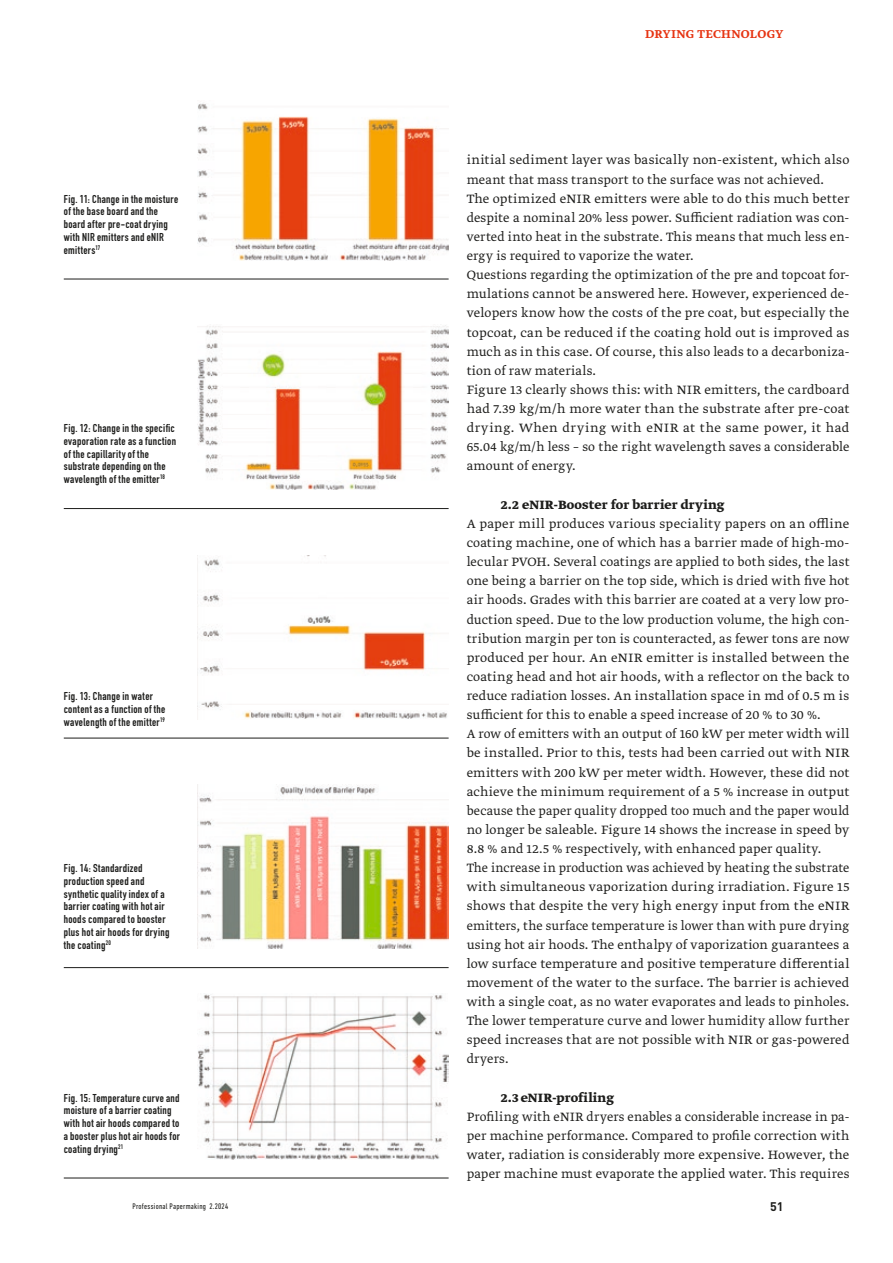
<style>
.page{position:relative;width:893px;height:1263px;background:#fff}
.page>*{position:absolute;margin:0;border:0;box-sizing:border-box;transform-origin:0 0}
.t1{font:300 14.25px/19.2px "Greta Text Std";letter-spacing:.015em;color:#1d1d1b}
.t2{font:700 14.25px "Greta Text Std";letter-spacing:.01em;color:#1d1d1b}
.t3{font:500 13.5px "Greta Text Std";letter-spacing:.025em;color:#e63412}
.t4{font:700 12.3px "DIN Pro";color:#1d1d1b}
.t5{font:700 11.25px/12.8px "DIN Condensed";letter-spacing:.025em;color:#1d1d1b}
.t6{font:condensed 8.25px "DIN Next LT Pro";letter-spacing:.03em;color:#1d1d1b}
</style>
<div class="page">
<img style="left:198px;top:103px;width:251px;height:157px">
<img style="left:200px;top:555px;width:247px;height:164px">
<img style="left:198px;top:325px;width:251px;height:165px">
<img style="left:198px;top:784px;width:251px;height:165px">
<img style="left:198px;top:994px;width:251px;height:165px">
<hr style="left:64px;top:279px;width:385px;height:1px;background:#1d1d1b">
<hr style="left:64px;top:738px;width:385px;height:1px;background:#1d1d1b">
<hr style="left:64px;top:508px;width:385px;height:1px;background:#1d1d1b">
<hr style="left:64px;top:967px;width:385px;height:1px;background:#1d1d1b">
<hr style="left:64px;top:1178px;width:385px;height:1px;background:#1d1d1b">
<p class="t5" style="left:64px;top:192px;width:116px">Fig. 11: Change in the moisture of the base board and the board after pre-coat drying with NIR emitters and eNIR emitters<sup>17</sup></p>
<p class="t5" style="left:64px;top:422px;width:114px">Fig. 12: Change in the specific evaporation rate as a function of the capillarity of the substrate depending on the wavelength of the emitter<sup>18</sup></p>
<p class="t5" style="left:64px;top:690px;width:103px">Fig. 13: Change in water content as a function of the wavelength of the emitter<sup>19</sup></p>
<p class="t5" style="left:64px;top:862px;width:107px">Fig. 14: Standardized production speed and synthetic quality index of a barrier coating with hot air hoods compared to booster plus hot air hoods for drying the coating<sup>20</sup></p>
<p class="t5" style="left:64px;top:1091px;width:118px">Fig. 15: Temperature curve and moisture of a barrier coating with hot air hoods compared to a booster plus hot air hoods for coating drying<sup>21</sup></p>
<p class="t3" style="left:645px;top:26px;width:140px">DRYING TECHNOLOGY</p>
<p class="t1" style="left:467px;top:151px;width:384px">initial sediment layer was basically non-existent, which also meant that mass transport to the surface was not achieved.<br>The optimized eNIR emitters were able to do this much better despite a nominal 20% less power. Sufficient radiation was con&shy;verted into heat in the substrate. This means that much less en&shy;ergy is required to vaporize the water.<br>Questions regarding the optimization of the pre and topcoat for&shy;mulations cannot be answered here. However, experienced de&shy;velopers know how the costs of the pre coat, but especially the topcoat, can be reduced if the coating hold out is improved as much as in this case. Of course, this also leads to a decarboniza&shy;tion of raw materials.<br>Figure 13 clearly shows this: with NIR emitters, the cardboard had 7.39 kg/m/h more water than the substrate after pre-coat drying. When drying with eNIR at the same power, it had 65.04 kg/m/h less – so the right wavelength saves a considerable amount of energy.</p>
<p class="t2" style="left:501px;top:496px;width:225px">2.2 eNIR-Booster for barrier drying</p>
<p class="t1" style="left:467px;top:515px;width:384px">A paper mill produces various speciality papers on an offline coating machine, one of which has a barrier made of high-mo&shy;lecular PVOH. Several coatings are applied to both sides, the last one being a barrier on the top side, which is dried with five hot air hoods. Grades with this barrier are coated at a very low pro&shy;duction speed. Due to the low production volume, the high con&shy;tribution margin per ton is counteracted, as fewer tons are now produced per hour. An eNIR emitter is installed between the coating head and hot air hoods, with a reflector on the back to reduce radiation losses. An installation space in md of 0.5 m is sufficient for this to enable a speed increase of 20 % to 30 %.<br>A row of emitters with an output of 160 kW per meter width will be installed. Prior to this, tests had been carried out with NIR emitters with 200 kW per meter width. However, these did not achieve the minimum requirement of a 5 % increase in output because the paper quality dropped too much and the paper would no longer be saleable. Figure 14 shows the increase in speed by 8.8 % and 12.5 % respectively, with enhanced paper quality.<br>The increase in production was achieved by heating the substrate with simultaneous vaporization during irradiation. Figure 15 shows that despite the very high energy input from the eNIR emitters, the surface temperature is lower than with pure drying using hot air hoods. The enthalpy of vaporization guarantees a low surface temperature and positive temperature differential movement of the water to the surface. The barrier is achieved with a single coat, as no water evaporates and leads to pinholes.<br>The lower temperature curve and lower humidity allow further speed increases that are not possible with NIR or gas-powered dryers.</p>
<p class="t2" style="left:501px;top:1089px;width:115px">2.3 eNIR-profiling</p>
<p class="t1" style="left:467px;top:1108px;width:384px;text-align:justify">Profiling with eNIR dryers enables a considerable increase in pa&shy;per machine performance. Compared to profile correction with water, radiation is considerably more expensive. However, the paper machine must evaporate the applied water. This requires</p>
<p class="t6" style="left:132px;top:1201px;width:97px">Professional Papermaking 2.2024</p>
<p class="t4" style="left:770px;top:1196px;width:15px">51</p>
</div>
